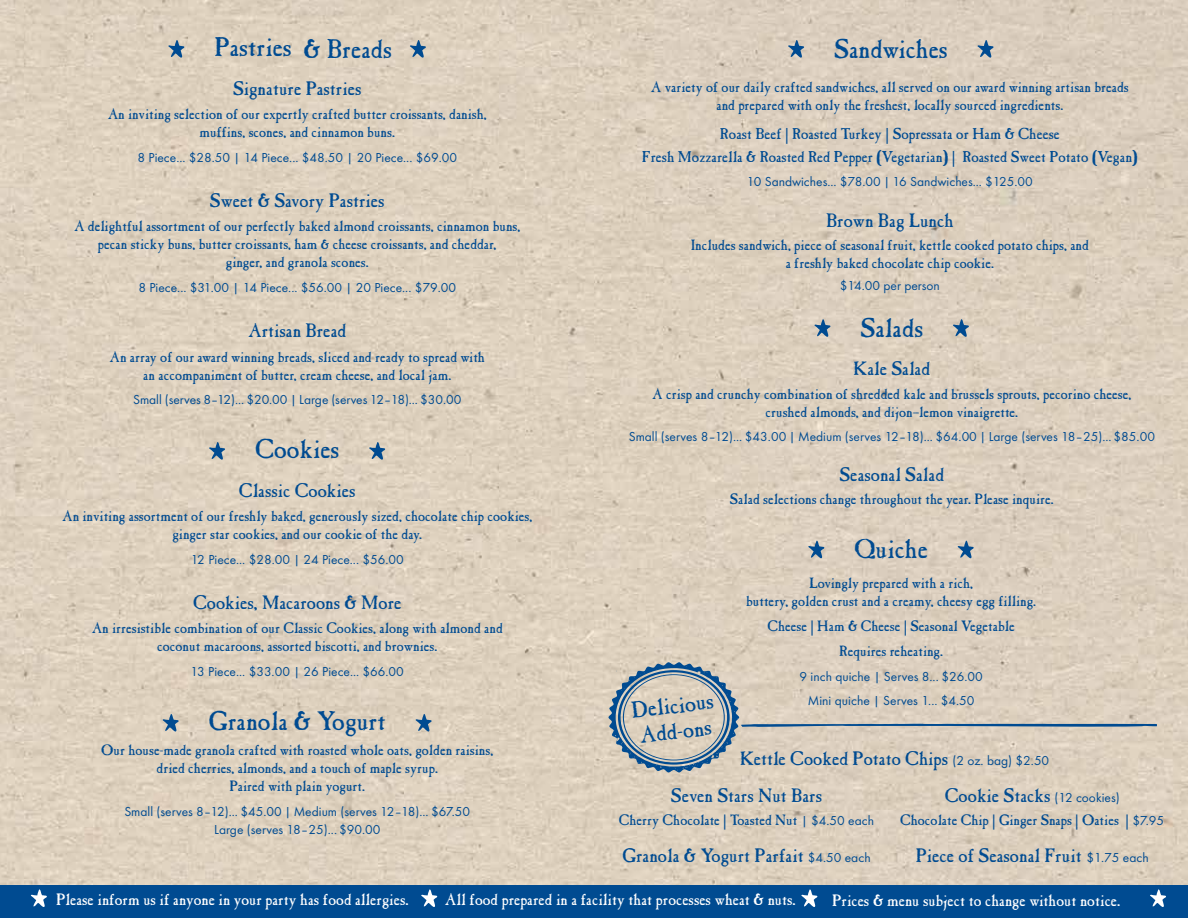
<style>
.page{position:relative;width:1188px;height:918px;background:#fff}
.page>*{position:absolute;margin:0;border:0;box-sizing:border-box;transform-origin:0 0}
.t1{font:27px "Caslon Antique";color:#004b91}
.t2{font:23.4px/25.8px "Caslon Antique";color:#004b91}
.t3{font:19.5px "Caslon Antique";color:#004b91}
.t4{font:16.5px "Caslon Antique";color:#fff}
.t5{font:15.75px/22.5px "Caslon Antique";color:#004b91;text-align:center}
.t6{font:15px/18px "Caslon Antique";color:#004b91;text-align:center}
.t7{font:13.5px/18px "Futura T";color:#004b91;text-align:center}
.s1{font-size:13.5px}
.s2{font-family:"Futura T";font-size:13.5px}
</style>
<div class="page">
<img style="left:0;top:0;width:1188px;height:885px">
<svg style="left:168px;top:40px;width:16px;height:18px"></svg>
<svg style="left:410px;top:40px;width:16px;height:18px"></svg>
<svg style="left:209px;top:442px;width:16px;height:18px"></svg>
<svg style="left:369px;top:442px;width:16px;height:18px"></svg>
<svg style="left:163px;top:714px;width:16px;height:18px"></svg>
<svg style="left:416px;top:714px;width:16px;height:18px"></svg>
<div style="left:0;top:885px;width:1188px;height:33px;background:#004b91"></div>
<svg style="left:31px;top:889px;width:16px;height:18px"></svg>
<svg style="left:421px;top:889px;width:16px;height:18px"></svg>
<svg style="left:801px;top:889px;width:16px;height:18px"></svg>
<svg style="left:1150px;top:889px;width:16px;height:18px"></svg>
<svg style="left:814px;top:319px;width:17px;height:18px"></svg>
<svg style="left:953px;top:319px;width:16px;height:18px"></svg>
<svg style="left:788px;top:40px;width:16px;height:18px"></svg>
<svg style="left:977px;top:40px;width:17px;height:18px"></svg>
<svg style="left:608px;top:662px;width:549px;height:111px;background:#cec6bb"></svg>
<svg style="left:808px;top:541px;width:16px;height:17px"></svg>
<svg style="left:958px;top:541px;width:16px;height:17px"></svg>
<h1 class="t1" style="left:214px;top:31px;width:179px">Pastries &amp; Breads</h1>
<h3 class="t3" style="left:233px;top:77px;width:130px">Signature Pastries</h3>
<p class="t6" style="left:108px;top:106px;width:381px">An inviting selection of our expertly crafted butter croissants, danish, muffins, scones, and cinnamon buns.</p>
<p class="t7" style="left:137px;top:148px;width:321px">8 Piece... $28.50 | 14 Piece... $48.50 | 20 Piece... $69.00</p>
<h3 class="t3" style="left:210px;top:189px;width:176px">Sweet &amp; Savory Pastries</h3>
<p class="t6" style="left:74px;top:218px;width:448px">A delightful assortment of our perfectly baked almond croissants, cinnamon buns, pecan sticky buns, butter croissants, ham <span class="s1">&amp;</span> cheese croissants, and cheddar,<br>ginger, and granola scones.</p>
<p class="t7" style="left:138px;top:279px;width:319px">8 Piece... $31.00 | 14 Piece... $56.00 | 20 Piece... $79.00</p>
<h3 class="t3" style="left:248px;top:319px;width:100px">Artisan Bread</h3>
<p class="t6" style="left:110px;top:348px;width:377px">An array of our award winning breads, sliced and ready to spread with an accompaniment of butter, cream cheese, and local jam.</p>
<p class="t7" style="left:133px;top:391px;width:330px">Small (serves 8–12)... $20.00 | Large (serves 12–18)... $30.00</p>
<h1 class="t1" style="left:255px;top:433px;width:86px">Cookies</h1>
<h3 class="t3" style="left:239px;top:479px;width:118px">Classic Cookies</h3>
<p class="t6" style="left:62px;top:508px;width:472px">An inviting assortment of our freshly baked, generously sized, chocolate chip cookies, ginger star cookies, and our cookie of the day.</p>
<p class="t7" style="left:191px;top:550px;width:215px">12 Piece... $28.00 | 24 Piece... $56.00</p>
<h3 class="t3" style="left:193px;top:591px;width:210px">Cookies, Macaroons &amp; More</h3>
<p class="t6" style="left:92px;top:620px;width:413px">An irresistible combination of our Classic Cookies, along with almond and coconut macaroons, assorted biscotti, and brownies.</p>
<p class="t7" style="left:191px;top:663px;width:215px">13 Piece... $33.00 | 26 Piece... $66.00</p>
<h1 class="t1" style="left:209px;top:705px;width:179px">Granola &amp; Yogurt</h1>
<p class="t6" style="left:101px;top:741px;width:394px">Our house-made granola crafted with roasted whole oats, golden raisins, dried cherries, almonds, and a touch of maple syrup.<br>Paired with plain yogurt.</p>
<p class="t7" style="left:124px;top:802px;width:347px">Small (serves 8–12)... $45.00 | Medium (serves 12–18)... $67.50<br>Large (serves 18–25)... $90.00</p>
<h1 class="t1" style="left:834px;top:33px;width:115px">Sandwiches</h1>
<p class="t6" style="left:651px;top:78px;width:479px">A variety of our daily crafted sandwiches, all served on our award winning artisan breads and prepared with only the freshest, locally sourced ingredients.</p>
<p class="t5" style="left:642px;top:123px;width:497px">Roast Beef | Roasted Turkey | Sopressata or Ham &amp; Cheese<br>Fresh Mozzarella &amp; Roasted Red Pepper (Vegetarian) | Roasted Sweet Potato (Vegan)</p>
<p class="t7" style="left:747px;top:173px;width:287px">10 Sandwiches... $78.00 | 16 Sandwiches... $125.00</p>
<h3 class="t3" style="left:826px;top:209px;width:129px">Brown Bag Lunch</h3>
<p class="t6" style="left:691px;top:236px;width:400px">Includes sandwich, piece of seasonal fruit, kettle cooked potato chips, and a freshly baked chocolate chip cookie.</p>
<p class="t7" style="left:840px;top:277px;width:102px">$14.00 per person</p>
<h1 class="t1" style="left:861px;top:312px;width:64px">Salads</h1>
<h3 class="t3" style="left:853px;top:357px;width:78px">Kale Salad</h3>
<p class="t6" style="left:652px;top:385px;width:481px">A crisp and crunchy combination of shredded kale and brussels sprouts, pecorino cheese, crushed almonds, and dijon–lemon vinaigrette.</p>
<p class="t7" style="left:629px;top:428px;width:528px">Small (serves 8–12)... $43.00 | Medium (serves 12–18)... $64.00 | Large (serves 18–25)... $85.00</p>
<h3 class="t3" style="left:840px;top:463px;width:106px">Seasonal Salad</h3>
<p class="t6" style="left:730px;top:491px;width:325px">Salad selections change throughout the year. Please inquire.</p>
<h2 class="t2" style="left:630px;top:698px;width:84px;rotate:-7deg">Delicious<br>Add-ons</h2>
<h1 class="t1" style="left:854px;top:533px;width:75px">Quiche</h1>
<p class="t6" style="left:746px;top:575px;width:292px">Lovingly prepared with a rich,<br>buttery, golden crust and a creamy, cheesy egg filling.</p>
<p class="t6" style="left:768px;top:614px;width:249px;line-height:24.8px">Cheese | Ham &amp; Cheese | Seasonal Vegetable<br>Requires reheating.</p>
<p class="t7" style="left:800px;top:664px;width:185px;line-height:24.8px">9 inch quiche | Serves 8... $26.00<br>Mini quiche | Serves 1... $4.50</p>
<h3 class="t3" style="left:740px;top:747px;width:311px">Kettle Cooked Potato Chips <span class="s2">(2 oz. bag) $2.50</span></h3>
<h3 class="t3" style="left:671px;top:784px;width:153px">Seven Stars Nut Bars</h3>
<p class="t6" style="left:619px;top:811px;width:257px">Cherry Chocolate | Toasted Nut <span class="s2">| $4.50 each</span></p>
<h3 class="t3" style="left:622px;top:844px;width:250px">Granola &amp; Yogurt Parfait <span class="s2">$4.50 each</span></h3>
<h3 class="t3" style="left:945px;top:784px;width:176px">Cookie Stacks <span class="s2">(12 cookies)</span></h3>
<p class="t6" style="left:900px;top:811px;width:266px">Chocolate Chip | Ginger Snaps | Oaties | <span class="s2">$7.95</span></p>
<h3 class="t3" style="left:916px;top:844px;width:234px">Piece of Seasonal Fruit <span class="s2">$1.75 each</span></h3>
<p class="t4" style="left:56px;top:890px;width:354px">Please inform us if anyone in your party has food allergies.</p>
<p class="t4" style="left:445px;top:890px;width:352px">All food prepared in a facility that processes wheat &amp; nuts.</p>
<p class="t4" style="left:832px;top:891px;width:290px">Prices &amp; menu subject to change without notice.</p>
</div>
